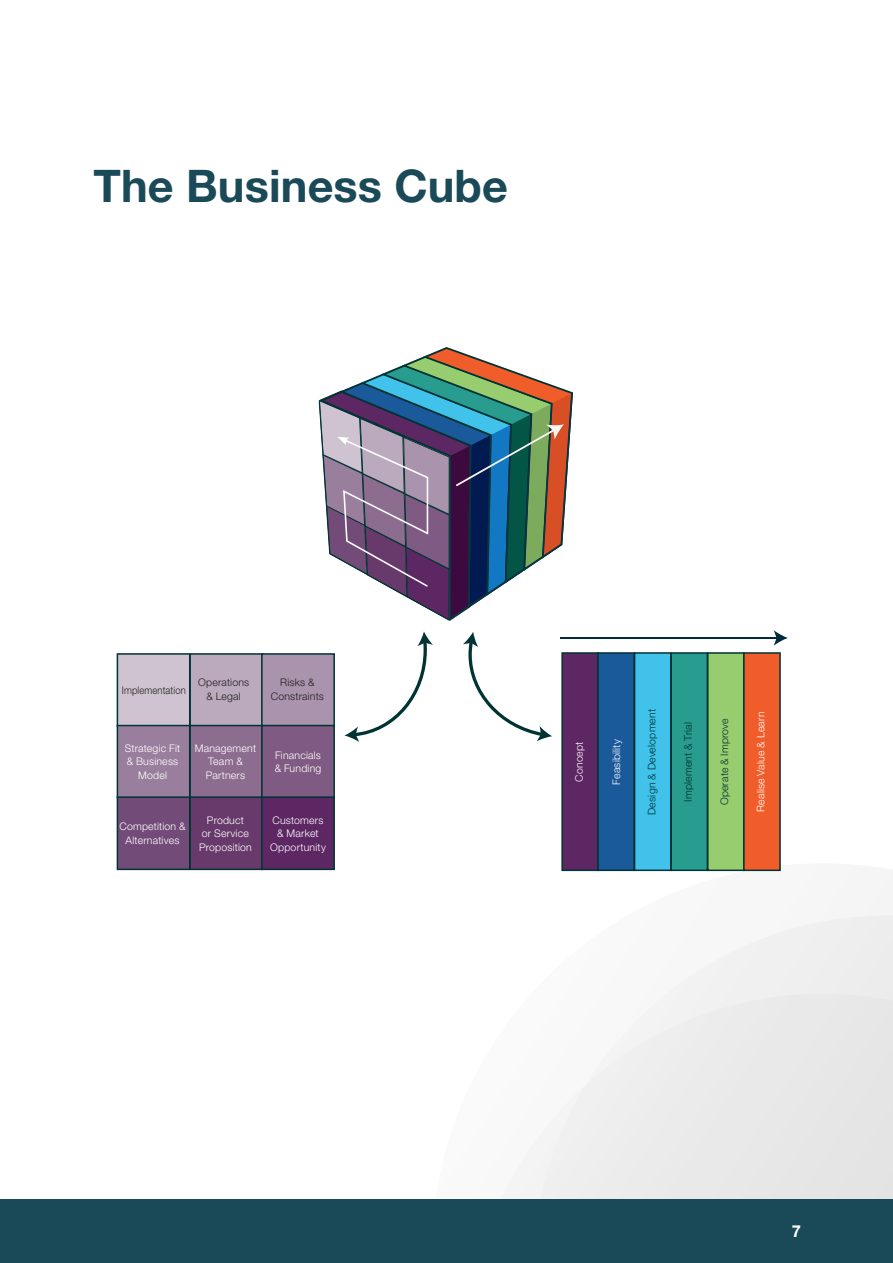
<style>
.page{position:relative;width:893px;height:1263px;background:#fff}
.page>*{position:absolute;margin:0;border:0;box-sizing:border-box;transform-origin:0 0}
.t1{font:700 45px "Helvetica Neue LT Std";letter-spacing:.005em;color:#1a4a58}
.t2{font:700 16.5px "Helvetica Neue LT Std";color:#fff}
.t3{font:300 10.5px/13.5px "Helvetica Neue LT Std";letter-spacing:.02em;color:#fff;text-align:center}
.t4{font:300 10.5px "Helvetica Neue LT Std";letter-spacing:.02em;color:#033}
.t5{font:300 10.5px/13.5px "Helvetica Neue LT Std";letter-spacing:.02em;color:#231f20;text-align:center}
.t6{font:300 10.5px "Helvetica Neue LT Std";letter-spacing:.02em;color:#231f20;scale:.89 1}
</style>
<div class="page">
<div style="left:674px;top:910px;width:219px;height:78px;background:#f1f0f1"></div>
<svg style="left:502px;top:988px;width:391px;height:211px;fill:#ecebeb"></svg>
<div style="left:0;top:1199px;width:893px;height:64px;background:#1a4a58"></div>
<svg style="left:344px;top:631px;width:89px;height:111px"></svg>
<svg style="left:463px;top:632px;width:89px;height:109px"></svg>
<hr style="left:560px;top:637px;width:218px;height:2px;background:#002b3d">
<svg style="left:774px;top:630px;width:14px;height:16px"></svg>
<div style="left:117px;top:653px;width:73px;height:74px;background:#cfc3d2;border:2px solid #033"></div>
<div style="left:117px;top:725px;width:73px;height:73px;background:#9a7e9d;border:2px solid #033"></div>
<div style="left:117px;top:796px;width:73px;height:74px;background:#724b78;border:2px solid #033"></div>
<div style="left:189px;top:653px;width:74px;height:74px;background:#bbaabd;border:2px solid #033"></div>
<div style="left:189px;top:725px;width:74px;height:73px;background:#8d6d8f;border:2px solid #033"></div>
<div style="left:189px;top:796px;width:74px;height:74px;background:#683a6c;border:2px solid #033"></div>
<div style="left:261px;top:653px;width:74px;height:74px;background:#aa93ac;border:2px solid #033"></div>
<div style="left:261px;top:725px;width:74px;height:73px;background:#7f5b83;border:2px solid #033"></div>
<div style="left:261px;top:796px;width:74px;height:74px;background:#5c2763;border:2px solid #033"></div>
<div style="left:561px;top:652px;width:38px;height:219px;background:#5c2763;border:2px solid #033"></div>
<div style="left:597px;top:652px;width:38px;height:219px;background:#1a5a9b;border:2px solid #033"></div>
<div style="left:634px;top:652px;width:37px;height:219px;background:#40c2ea;border:2px solid #033"></div>
<div style="left:670px;top:652px;width:38px;height:219px;background:#289c8e;border:2px solid #033"></div>
<div style="left:707px;top:652px;width:38px;height:219px;background:#97cd6e;border:2px solid #033"></div>
<div style="left:743px;top:652px;width:38px;height:219px;background:#f15d2a;border:2px solid #033"></div>
<svg style="left:318px;top:347px;width:255px;height:274px"></svg>
<p class="t1" style="left:94px;top:158px;width:416px">The Business Cube</p>
<p class="t6" style="left:122px;top:684px;width:73px">Implementation</p>
<p class="t5" style="left:198px;top:676px;width:53px">Operations</p>
<p class="t5" style="left:206px;top:689px;width:36px">&amp; Legal</p>
<p class="t5" style="left:271px;top:676px;width:55px">Risks &amp;<br>Constraints</p>
<p class="t3" style="left:125px;top:741px;width:57px">Strategic Fit &amp; Business<br>Model</p>
<p class="t3" style="left:195px;top:741px;width:63px">Management<br>Team &amp;<br>Partners</p>
<p class="t3" style="left:275px;top:748px;width:48px;text-align:left">Financials &amp; Funding</p>
<p class="t3" style="left:572px;top:782px;width:42px;rotate:-90deg">Concept</p>
<p class="t3" style="left:610px;top:785px;width:47px;rotate:-90deg">Feasibility</p>
<p class="t3" style="left:119px;top:819px;width:68px">Competition &amp;<br>Alternatives</p>
<p class="t3" style="left:199px;top:813px;width:54px">Product<br>or Service<br>Proposition</p>
<p class="t3" style="left:270px;top:813px;width:57px">Customers &amp; Market<br>Opportunity</p>
<p class="t4" style="left:645px;top:815px;width:107px;rotate:-90deg">Design &amp; Development</p>
<p class="t4" style="left:682px;top:802px;width:81px;rotate:-90deg">Implement &amp; Trial</p>
<p class="t4" style="left:718px;top:805px;width:89px;rotate:-90deg">Operate &amp; Improve</p>
<p class="t3" style="left:754px;top:812px;width:102px;rotate:-90deg">Realise Value &amp; Learn</p>
<h2 class="t2" style="left:792px;top:1221px;width:11px">7</h2>
</div>
